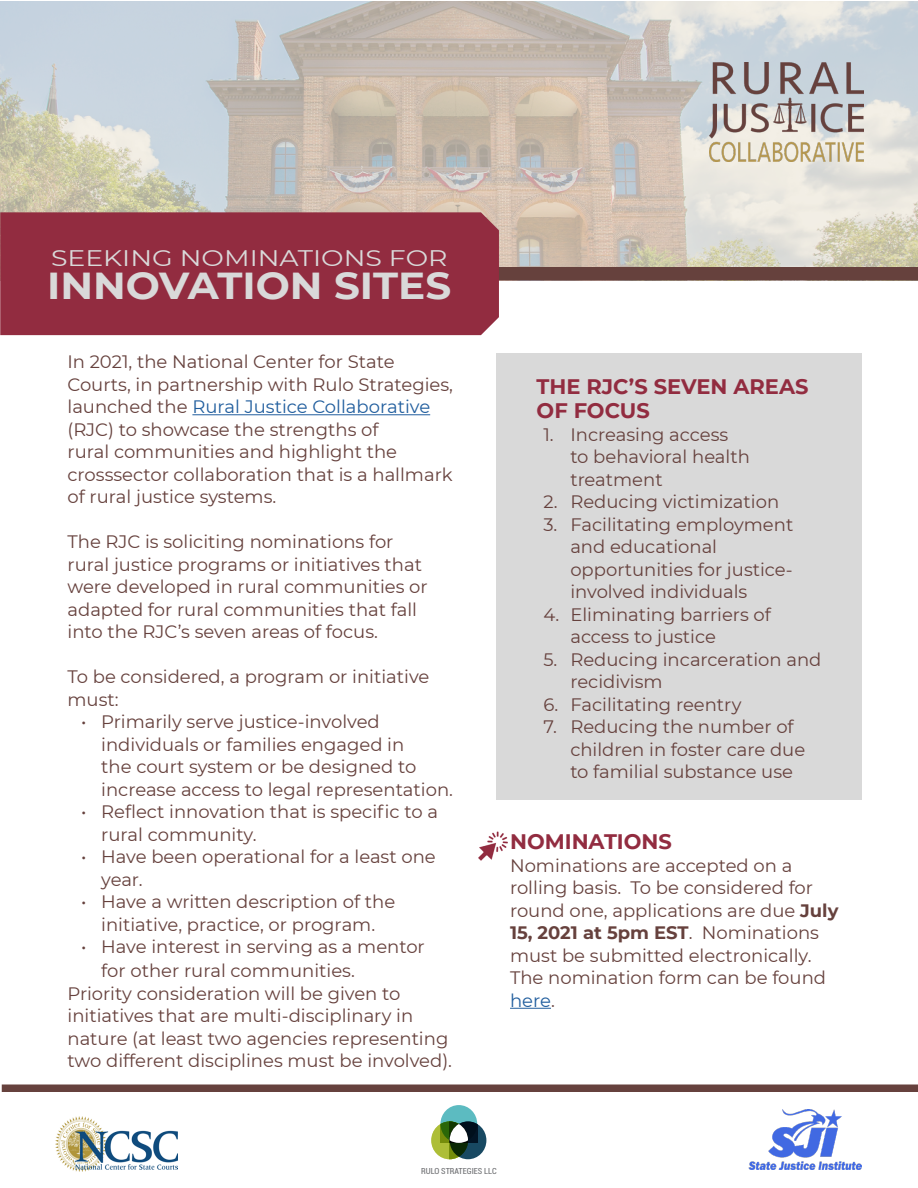
<style>
.page{position:relative;width:918px;height:1188px;background:#fff}
.page>*{position:absolute;margin:0;border:0;box-sizing:border-box;transform-origin:0 0}
.t1{font:700 37.5px "Montserrat";color:#d9d9d9;scale:1.08 1}
.t2{font:22.5px "Montserrat";color:#d9d9d9;scale:1.19 1}
.t3{font:700 21px/24px "Montserrat";color:#922c40}
.t4{font:18px/22.5px "Montserrat";color:#66413d}
.t5{font:condensed 8.4px "Roboto";color:#6d6e71}
.s1{color:#215e9e}
.s2{font-weight:700}
</style>
<div class="page">
<svg style="left:0;top:1px;width:918px;height:266px;background:#cecac3"></svg>
<hr style="left:192px;top:414px;width:238px;height:1px;background:#215e9e">
<img style="left:748px;top:1109px;width:114px;height:60px">
<img style="left:55px;top:1116px;width:122px;height:55px">
<svg style="left:431px;top:1121px;width:37px;height:38px"></svg>
<svg style="left:450px;top:1121px;width:36px;height:38px"></svg>
<svg style="left:440px;top:1105px;width:37px;height:38px"></svg>
<svg style="left:450px;top:1124px;width:18px;height:19px"></svg>
<div style="left:2px;top:1084px;width:916px;height:8px;background:#66413d"></div>
<img style="left:710px;top:63px;width:153px;height:98px">
<hr style="left:510px;top:1008px;width:41px;height:1px;background:#215e9e">
<img style="left:478px;top:831px;width:30px;height:30px">
<div style="left:496px;top:353px;width:366px;height:446px;background:#d9d9d9"></div>
<div style="left:2px;top:267px;width:916px;height:13px;background:#66413d"></div>
<div style="left:0;top:212px;width:499px;height:123px;background:#922c40"></div>
<p class="t2" style="left:51px;top:242px;width:335px">SEEKING NOMINATIONS FOR</p>
<h1 class="t1" style="left:47px;top:258px;width:376px">INNOVATION SITES</h1>
<p class="t4" style="left:68px;top:350px;width:387px">In 2021, the National Center for State Courts, in partnership with Rulo Strategies, launched the <span class="s1">Rural Justice Collaborative </span>(RJC) to showcase the strengths of<br>rural communities and highlight the crosssector collaboration that is a hallmark of rural justice systems.</p>
<p class="t4" style="left:68px;top:530px;width:362px">The RJC is soliciting nominations for rural justice programs or initiatives that were developed in rural communities or adapted for rural communities that fall into the RJC’s seven areas of focus.</p>
<p class="t4" style="left:68px;top:665px;width:363px">To be considered, a program or initiative must:</p>
<p class="t4" style="left:101px;top:710px;width:353px;text-indent:-20px">• Primarily serve justice-involved individuals or families engaged in<br>the court system or be designed to increase access to legal representation.</p>
<p class="t4" style="left:101px;top:800px;width:338px;text-indent:-20px">• Reflect innovation that is specific to a rural community.</p>
<p class="t4" style="left:101px;top:845px;width:336px;text-indent:-20px">• Have been operational for a least one year.</p>
<p class="t4" style="left:81px;top:890px;width:316px;text-align:center">• Have a written description of the initiative, practice, or program.</p>
<p class="t4" style="left:81px;top:935px;width:345px">• Have interest in serving as a mentor</p>
<p class="t4" style="left:101px;top:959px;width:255px">for other rural communities.</p>
<p class="t4" style="left:68px;top:982px;width:334px">Priority consideration will be given to</p>
<p class="t4" style="left:68px;top:1004px;width:347px">initiatives that are multi-disciplinary in</p>
<p class="t4" style="left:68px;top:1027px;width:382px">nature (at least two agencies representing</p>
<p class="t4" style="left:68px;top:1049px;width:386px">two different disciplines must be involved).</p>
<p class="t3" style="left:537px;top:374px;width:273px">THE RJC’S SEVEN AREAS<br>OF FOCUS</p>
<p class="t4" style="left:570px;top:422px;width:181px;text-indent:-27px">1. Increasing access to behavioral health treatment</p>
<p class="t4" style="left:543px;top:490px;width:237px">2. Reducing victimization</p>
<p class="t4" style="left:570px;top:512px;width:224px;text-indent:-27px">3. Facilitating employment and educational opportunities for justice&shy;involved individuals</p>
<p class="t4" style="left:570px;top:602px;width:202px;text-indent:-27px">4. Eliminating barriers of access to justice</p>
<p class="t4" style="left:570px;top:647px;width:253px;text-indent:-27px">5. Reducing incarceration and recidivism</p>
<p class="t4" style="left:543px;top:692px;width:200px">6. Facilitating reentry</p>
<p class="t4" style="left:570px;top:715px;width:236px;text-indent:-27px">7. Reducing the number of children in foster care due to familial substance use</p>
<p class="t3" style="left:510px;top:829px;width:163px">NOMINATIONS</p>
<p class="t4" style="left:510px;top:854px;width:330px">Nominations are accepted on a rolling basis. To be considered for round one, applications are due <span class="s2">July<br>15, 2021 at 5pm EST</span>. Nominations must be submitted electronically.<br>The nomination form can be found <span class="s1">here</span>.</p>
<p class="t5" style="left:421px;top:1166px;width:77px">RULO STRATEGIES LLC</p>
</div>
